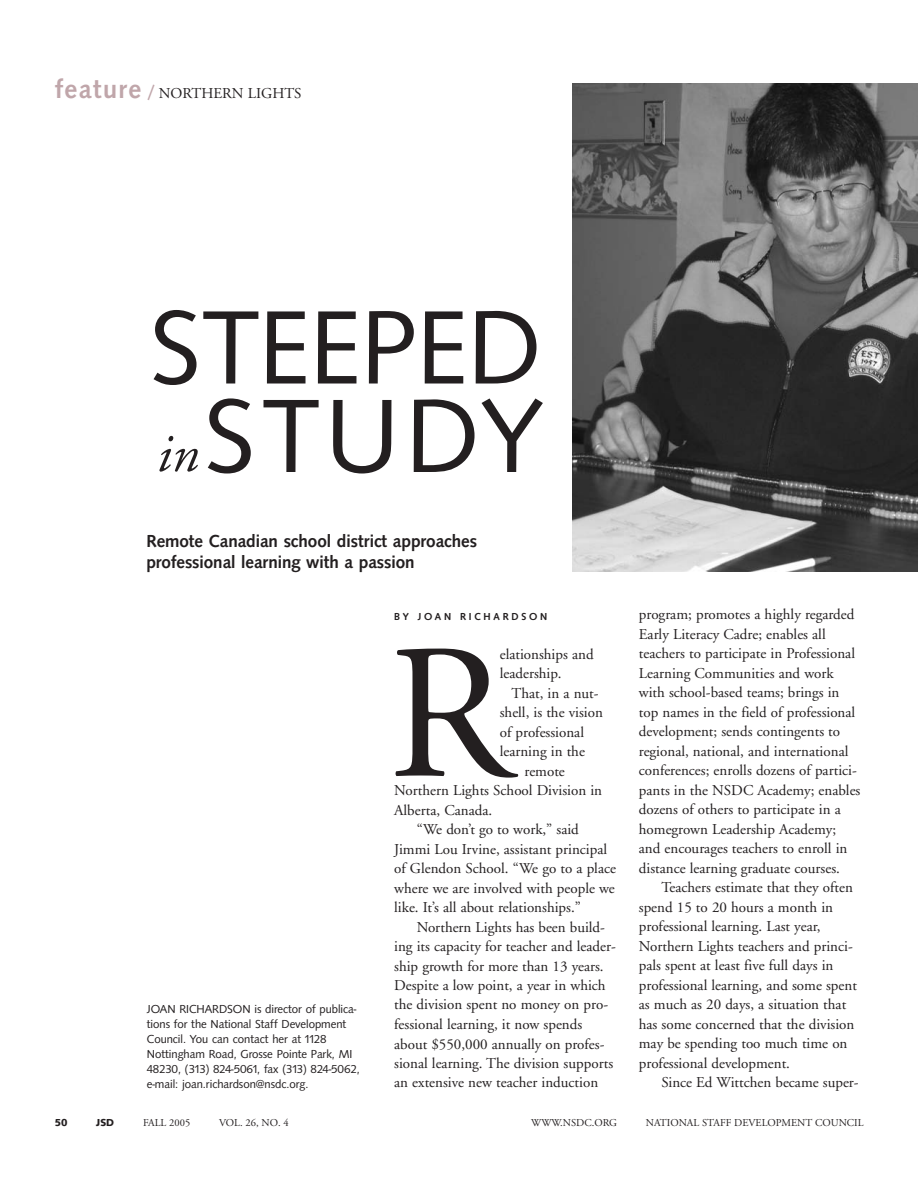
<style>
.page{position:relative;width:918px;height:1188px;background:#fff}
.page>*{position:absolute;margin:0;border:0;box-sizing:border-box;transform-origin:0 0}
.t1{font:191.4px "Adobe Garamond";color:#231f20}
.t2{font:108px/88.5px "Syntax D";letter-spacing:.01em;color:#231f20;text-align:center}
.t3{font:italic 54px "Adobe Garamond";color:#231f20}
.t4{font:500 18px/21px "Syntax D";color:#231f20}
.t5{font:15px/19.5px "Adobe Garamond";color:#231f20}
.t6{font:12px/15px "Syntax D";color:#231f20}
.t7{font:10.5px "Adobe Garamond";color:#231f20}
.t8{font:500 10.5px "Syntax D";letter-spacing:.265em;color:#231f20}
.t9{font:700 10.5px "Syntax T";color:#231f20}
.s1{font-family:"Syntax D";font-weight:500;font-size:27px;color:#c0a6aa}
.s2{font-family:"Syntax D";font-weight:500;font-size:18px;color:#c0a6aa}
</style>
<div class="page">
<img style="left:573px;top:83px;width:345px;height:489px">
<p class="t5" style="left:55px;top:85px;width:248px"><span class="s1">feature</span> <span class="s2">/</span> NORTHERN LIGHTS</p>
<h2 class="t2" style="left:149px;top:302px;width:395px">STEEPED<br>STUDY</h2>
<h3 class="t3" style="left:157px;top:432px;width:44px">in</h3>
<p class="t4" style="left:146px;top:530px;width:332px">Remote Canadian school district approaches professional learning with a passion</p>
<p class="t6" style="left:147px;top:1001px;width:214px">JOAN RICHARDSON is director of publica&shy;tions for the National Staff Development Council. You can contact her at 1128<br>Nottingham Road, Grosse Pointe Park, MI 48230, (313) 824-5061, fax (313) 824-5062, e-mail: joan.richardson@nsdc.org.</p>
<p class="t8" style="left:394px;top:610px;width:155px">BY JOAN RICHARDSON</p>
<h1 class="t1" style="left:388px;top:639px;width:125px">R</h1>
<p class="t5" style="left:500px;top:645px;width:95px">elationships and leadership.</p>
<p class="t5" style="left:511px;top:684px;width:89px">That, in a nut-</p>
<p class="t5" style="left:500px;top:704px;width:105px">shell, is the vision</p>
<p class="t5" style="left:500px;top:723px;width:86px">of professional</p>
<p class="t5" style="left:500px;top:743px;width:87px">learning in the</p>
<p class="t5" style="left:525px;top:762px;width:42px">remote</p>
<p class="t5" style="left:394px;top:782px;width:209px">Northern Lights School Division in</p>
<p class="t5" style="left:394px;top:801px;width:100px">Alberta, Canada.</p>
<p class="t5" style="left:417px;top:821px;width:164px">“We don’t go to work,” said</p>
<p class="t5" style="left:394px;top:840px;width:214px">Jimmi Lou Irvine, assistant principal</p>
<p class="t5" style="left:394px;top:860px;width:223px">of Glendon School. “We go to a place</p>
<p class="t5" style="left:394px;top:879px;width:222px">where we are involved with people we</p>
<p class="t5" style="left:394px;top:899px;width:188px">like. It’s all about relationships.”</p>
<p class="t5" style="left:417px;top:918px;width:190px">Northern Lights has been build-</p>
<p class="t5" style="left:394px;top:938px;width:223px">ing its capacity for teacher and leader-</p>
<p class="t5" style="left:394px;top:957px;width:211px">ship growth for more than 13 years.</p>
<p class="t5" style="left:394px;top:977px;width:213px">Despite a low point, a year in which</p>
<p class="t5" style="left:394px;top:996px;width:215px">the division spent no money on pro-</p>
<p class="t5" style="left:394px;top:1016px;width:190px">fessional learning, it now spends</p>
<p class="t5" style="left:394px;top:1035px;width:212px">about $550,000 annually on profes-</p>
<p class="t5" style="left:394px;top:1055px;width:221px">sional learning. The division supports</p>
<p class="t5" style="left:394px;top:1074px;width:206px">an extensive new teacher induction</p>
<p class="t5" style="left:639px;top:606px;width:223px">program; promotes a highly regarded Early Literacy Cadre; enables all teachers to participate in Professional Learning Communities and work with school-based teams; brings in top names in the field of professional development; sends contingents to regional, national, and international conferences; enrolls dozens of partici&shy;pants in the NSDC Academy; enables dozens of others to participate in a homegrown Leadership Academy; and encourages teachers to enroll in distance learning graduate courses.</p>
<p class="t5" style="left:639px;top:879px;width:220px;text-indent:22px">Teachers estimate that they often spend 15 to 20 hours a month in professional learning. Last year, Northern Lights teachers and princi&shy;pals spent at least five full days in professional learning, and some spent as much as 20 days, a situation that has some concerned that the division may be spending too much time on professional development.</p>
<p class="t5" style="left:661px;top:1074px;width:199px">Since Ed Wittchen became super-</p>
<p class="t9" style="left:55px;top:1117px;width:14px">50</p>
<p class="t9" style="left:96px;top:1117px;width:19px">JSD</p>
<p class="t7" style="left:143px;top:1119px;width:49px">FALL 2005</p>
<p class="t7" style="left:219px;top:1119px;width:71px">VOL. 26, NO. 4</p>
<p class="t7" style="left:531px;top:1119px;width:87px">WWW.NSDC.ORG</p>
<p class="t7" style="left:646px;top:1119px;width:219px">NATIONAL STAFF DEVELOPMENT COUNCIL</p>
</div>
